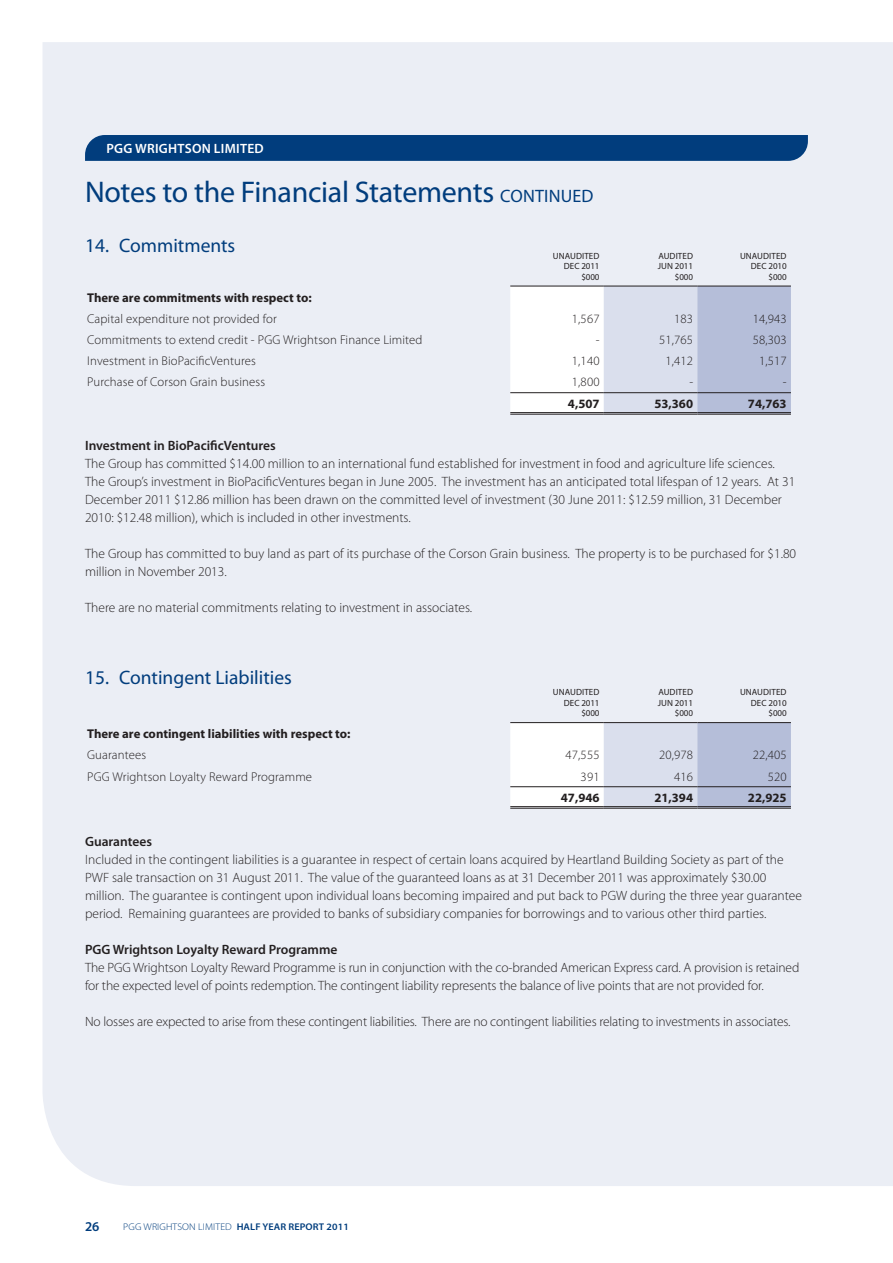
<style>
.page{position:relative;width:893px;height:1263px;background:#fff}
.page>*{position:absolute;margin:0;border:0;box-sizing:border-box;transform-origin:0 0}
.t1{font:30px "Myriad Pro";letter-spacing:-.01em;color:#013d7d}
.t2{font:19.5px "Myriad Pro";color:#013d7d}
.t3{font:300 13.5px/18px "Myriad Pro";color:#231f20}
.t4{font:600 13.5px "Myriad Pro";color:#231f20}
.t5{font:600 13.5px "Myriad Pro";color:#fff}
.t6{font:600 13.5px "Myriad Pro";color:#013d7d}
.t7{font:300 12.75px "Myriad Pro";letter-spacing:.01em;color:#231f20}
.t8{font:700 12.75px "Myriad Pro";color:#231f20}
.t9{font:300 9.75px "Myriad Pro";letter-spacing:.01em;color:#013d7d;scale:1.05 1}
.t10{font:9px/10.5px "Myriad Pro";letter-spacing:-.01em;color:#231f20;text-align:right}
.s1{font-size:18px}
.s2{font-weight:600}
</style>
<div class="page">
<div style="left:43px;top:42px;width:850px;height:1144px;background:#ebeef5"></div>
<div style="left:85px;top:135px;width:723px;height:26px;background:#013d7d"></div>
<svg style="left:510px;top:287px;width:281px;height:127px"></svg>
<hr style="left:510px;top:286px;width:94px;height:1px;background:#231f20">
<hr style="left:604px;top:286px;width:93px;height:1px;background:#231f20">
<hr style="left:697px;top:286px;width:94px;height:1px;background:#231f20">
<hr style="left:510px;top:392px;width:94px;height:1px;background:#231f20">
<hr style="left:510px;top:412px;width:94px;height:1px;background:#231f20">
<hr style="left:510px;top:414px;width:94px;height:1px;background:#231f20">
<hr style="left:604px;top:392px;width:93px;height:1px;background:#231f20">
<hr style="left:604px;top:412px;width:93px;height:1px;background:#231f20">
<hr style="left:604px;top:414px;width:93px;height:1px;background:#231f20">
<hr style="left:697px;top:392px;width:94px;height:1px;background:#231f20">
<hr style="left:697px;top:412px;width:94px;height:1px;background:#231f20">
<hr style="left:697px;top:414px;width:94px;height:1px;background:#231f20">
<svg style="left:510px;top:723px;width:281px;height:85px"></svg>
<hr style="left:510px;top:722px;width:94px;height:1px;background:#231f20">
<hr style="left:604px;top:722px;width:93px;height:1px;background:#231f20">
<hr style="left:697px;top:722px;width:94px;height:1px;background:#231f20">
<hr style="left:510px;top:786px;width:94px;height:1px;background:#231f20">
<hr style="left:510px;top:806px;width:94px;height:1px;background:#231f20">
<hr style="left:510px;top:808px;width:94px;height:1px;background:#231f20">
<hr style="left:604px;top:786px;width:93px;height:1px;background:#231f20">
<hr style="left:604px;top:806px;width:93px;height:1px;background:#231f20">
<hr style="left:604px;top:808px;width:93px;height:1px;background:#231f20">
<hr style="left:697px;top:786px;width:94px;height:1px;background:#231f20">
<hr style="left:697px;top:806px;width:94px;height:1px;background:#231f20">
<hr style="left:697px;top:808px;width:94px;height:1px;background:#231f20">
<p class="t5" style="left:106px;top:140px;width:71px">PGG Wrightso</p>
<p class="t5" style="left:202px;top:140px;width:28px">n Limited</p>
<h1 class="t1" style="left:85px;top:174px;width:508px">NOTES TO THE FINANCIAL STATEMENTS <span class="s1">CO NTI NU ED</span></h1>
<h2 class="t2" style="left:85px;top:233px;width:152px">14. COMMITMENTS</h2>
<p class="t10" style="left:553px;top:250px;width:48px">UNAUDITED<br>DEC 2011 $000</p>
<p class="t10" style="left:658px;top:250px;width:6px">AUDI</p>
<p class="t10" style="left:658px;top:250px;width:37px">TED<br>JUN 2011 $000</p>
<p class="t10" style="left:740px;top:250px;width:48px">UNAUDITED<br>DEC 2010 $000</p>
<p class="t8" style="left:87px;top:289px;width:226px">There are commitments with respect to:</p>
<p class="t7" style="left:87px;top:311px;width:191px">Capital expenditure not provided for</p>
<p class="t7" style="left:572px;top:311px;width:29px">1,567</p>
<p class="t7" style="left:674px;top:311px;width:20px">183</p>
<p class="t7" style="left:753px;top:311px;width:35px">14,943</p>
<p class="t7" style="left:87px;top:332px;width:337px">Commitments to extend credit - PGG Wrightson Finance Limited</p>
<p class="t7" style="left:596px;top:332px;width:5px">-</p>
<p class="t7" style="left:659px;top:332px;width:35px">51,765</p>
<p class="t7" style="left:753px;top:332px;width:35px">58,303</p>
<p class="t7" style="left:87px;top:353px;width:170px">Investment in BioPacificVentures</p>
<p class="t7" style="left:572px;top:353px;width:29px">1,140</p>
<p class="t7" style="left:665px;top:353px;width:29px">1,412</p>
<p class="t7" style="left:759px;top:353px;width:29px">1,517</p>
<p class="t7" style="left:87px;top:375px;width:180px">Purchase of Corson Grain business</p>
<p class="t7" style="left:572px;top:375px;width:29px">1,800</p>
<p class="t7" style="left:689px;top:375px;width:5px">-</p>
<p class="t7" style="left:783px;top:375px;width:5px">-</p>
<p class="t8" style="left:568px;top:395px;width:33px">4,507</p>
<p class="t8" style="left:654px;top:395px;width:40px">53,360</p>
<p class="t8" style="left:748px;top:395px;width:40px">74,763</p>
<p class="t4" style="left:85px;top:436px;width:192px">Investment in BioPacificVentures</p>
<p class="t3" style="left:85px;top:454px;width:712px">The Group has committed $14.00 million to an international fund established for investment in food and agriculture life sciences.<br>The Group’s investment in BioPacificVentures began in June 2005. The investment has an anticipated total lifespan of 12 years. At 31<br>December 2011 $12.86 million has been drawn on the committed level of investment (30 June 2011: $12.59 million, 31 December 2010: $12.48 million), which is included in other investments.</p>
<p class="t3" style="left:85px;top:544px;width:713px">The Group has committed to buy land as part of its purchase of the Corson Grain business. The property is to be purchased for $1.80 million in November 2013.</p>
<p class="t3" style="left:85px;top:598px;width:389px">There are no material commitments relating to investment in associates.</p>
<h2 class="t2" style="left:85px;top:665px;width:208px">15. CONTINGENT LIABILITIES</h2>
<p class="t10" style="left:553px;top:687px;width:48px">UNAUDITED<br>DEC 2011 $000</p>
<p class="t10" style="left:658px;top:687px;width:6px">AUDI</p>
<p class="t10" style="left:658px;top:687px;width:37px">TED<br>JUN 2011 $000</p>
<p class="t10" style="left:740px;top:687px;width:48px">UNAUDITED<br>DEC 2010 $000</p>
<p class="t8" style="left:87px;top:725px;width:265px">There are contingent liabilities with respect to:</p>
<p class="t7" style="left:87px;top:747px;width:61px">Guarantees</p>
<p class="t7" style="left:566px;top:747px;width:35px">47,555</p>
<p class="t7" style="left:659px;top:747px;width:35px">20,978</p>
<p class="t7" style="left:753px;top:747px;width:35px">22,405</p>
<p class="t7" style="left:87px;top:769px;width:226px">PGG Wrightson Loyalty Reward Programme</p>
<p class="t7" style="left:581px;top:769px;width:20px">391</p>
<p class="t7" style="left:674px;top:769px;width:20px">416</p>
<p class="t7" style="left:768px;top:769px;width:20px">520</p>
<p class="t8" style="left:561px;top:789px;width:40px">47,946</p>
<p class="t8" style="left:654px;top:789px;width:40px">21,394</p>
<p class="t8" style="left:748px;top:789px;width:40px">22,925</p>
<p class="t4" style="left:85px;top:832px;width:68px">Guarantees</p>
<p class="t3" style="left:85px;top:850px;width:718px">Included in the contingent liabilities is a guarantee in respect of certain loans acquired by Heartland Building Society as part of the PWF sale transaction on 31 August 2011. The value of the guaranteed loans as at 31 December 2011 was approximately $30.00 million. The guarantee is contingent upon individual loans becoming impaired and put back to PGW during the three year guarantee period. Remaining guarantees are provided to banks of subsidiary companies for borrowings and to various other third parties.</p>
<p class="t4" style="left:85px;top:940px;width:254px">PGG Wrightson Loyalty Reward Programme</p>
<p class="t3" style="left:85px;top:958px;width:716px">The PGG Wrightson Loyalty Reward Programme is run in conjunction with the co-branded American Express card. A provision is retained for the expected level of points redemption. The contingent liability represents the balance of live points that are not provided for.</p>
<p class="t3" style="left:85px;top:1012px;width:707px">No losses are expected to arise from these contingent liabilities. There are no contingent liabilities relating to investments in associates.</p>
<p class="t6" style="left:85px;top:1217px;width:16px">26</p>
<p class="t9" style="left:123px;top:1221px;width:216px">PGG WRIGHTSON LIMITED <span class="s2">HALF YEAR REPORT 2011</span></p>
</div>
